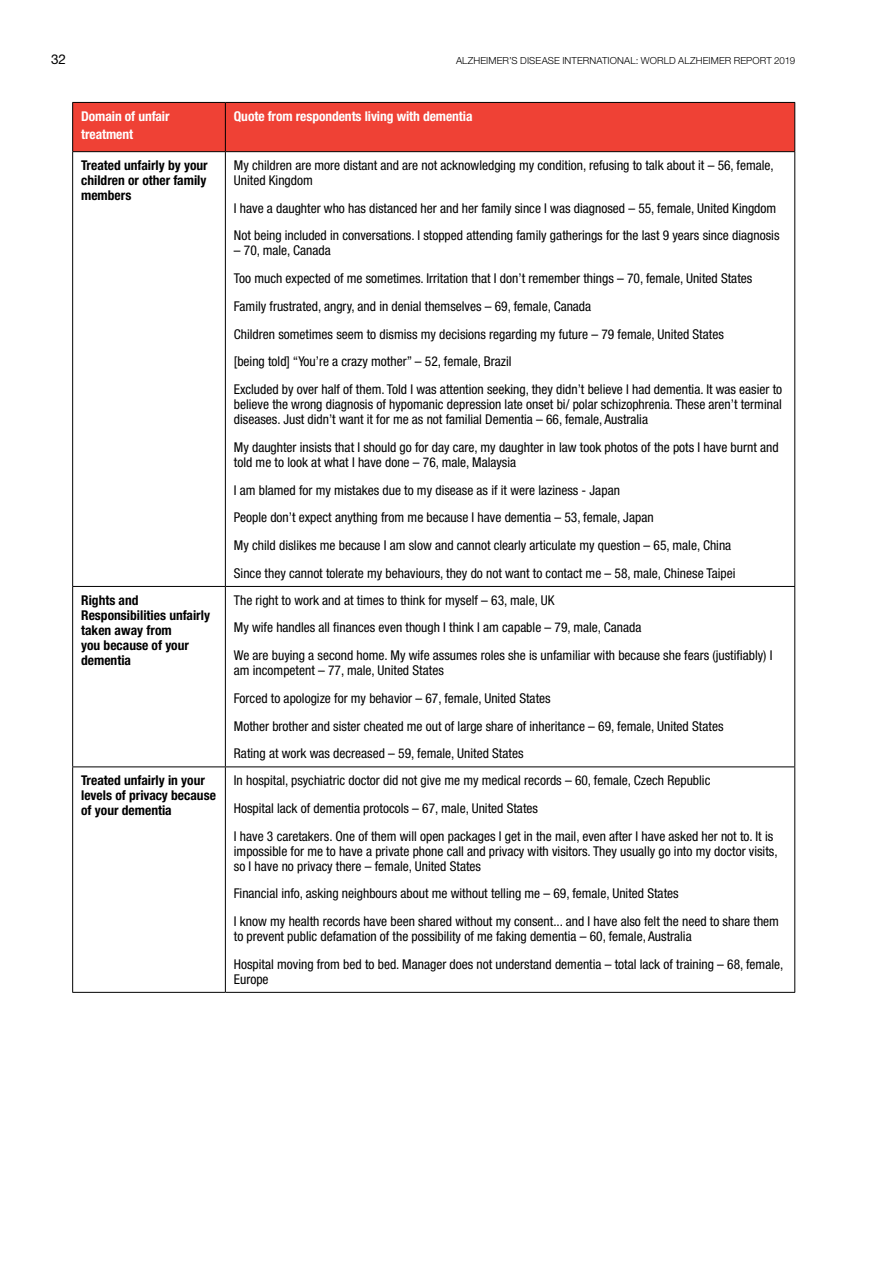
<style>
.page{position:relative;width:893px;height:1263px;background:#fff}
.page>*{position:absolute;margin:0;border:0;box-sizing:border-box;transform-origin:0 0}
.t1{font:condensed 13.5px/27.8px "Helvetica Neue LT Pro";color:#000}
.t2{font:700 condensed 13.5px/15px "Helvetica Neue LT Pro";color:#000}
.t3{font:700 condensed 13.5px/18px "Helvetica Neue LT Pro";letter-spacing:-.005em;color:#fff}
.t4{font:13.5px "Helvetica Neue LT Pro";color:#000}
.t5{font:300 9.75px "Helvetica Neue LT Pro";letter-spacing:.01em;color:#000}
</style>
<div class="page">
<div style="left:73px;top:103px;width:721px;height:48px;background:#ef4135"></div>
<hr style="left:72px;top:102px;width:153px;height:1px;background:#000">
<hr style="left:72px;top:103px;width:1px;height:48px;background:#000">
<hr style="left:225px;top:102px;width:570px;height:1px;background:#000">
<hr style="left:225px;top:103px;width:1px;height:48px;background:#000">
<hr style="left:794px;top:103px;width:1px;height:48px;background:#000">
<hr style="left:72px;top:151px;width:153px;height:1px;background:#000">
<hr style="left:225px;top:151px;width:570px;height:1px;background:#000">
<hr style="left:72px;top:992px;width:153px;height:1px;background:#000">
<hr style="left:225px;top:992px;width:570px;height:1px;background:#000">
<hr style="left:72px;top:152px;width:1px;height:434px;background:#000">
<hr style="left:225px;top:152px;width:1px;height:434px;background:#000">
<hr style="left:794px;top:152px;width:1px;height:434px;background:#000">
<hr style="left:72px;top:586px;width:153px;height:1px;background:#000">
<hr style="left:72px;top:587px;width:1px;height:179px;background:#000">
<hr style="left:225px;top:586px;width:570px;height:1px;background:#000">
<hr style="left:225px;top:587px;width:1px;height:179px;background:#000">
<hr style="left:794px;top:587px;width:1px;height:179px;background:#000">
<hr style="left:72px;top:766px;width:153px;height:1px;background:#000">
<hr style="left:72px;top:767px;width:1px;height:225px;background:#000">
<hr style="left:225px;top:766px;width:570px;height:1px;background:#000">
<hr style="left:225px;top:767px;width:1px;height:225px;background:#000">
<hr style="left:794px;top:767px;width:1px;height:225px;background:#000">
<p class="t4" style="left:51px;top:51px;width:16px">32</p>
<p class="t5" style="left:456px;top:54px;width:341px">ALZHEIMER’S DISEASE INTERNATIONAL: WORLD ALZHEIMER REPORT 2019</p>
<p class="t3" style="left:81px;top:107px;width:90px">Domain of unfair treatment</p>
<p class="t3" style="left:234px;top:107px;width:240px">Quote from respondents living with dementia</p>
<p class="t2" style="left:81px;top:157px;width:128px;text-align:justify">Treated unfairly by your children or other family members</p>
<p class="t1" style="left:234px;top:157px;width:541px;line-height:15px">My children are more distant and are not acknowledging my condition, refusing to talk about it – 56, female,<br>United Kingdom</p>
<p class="t1" style="left:234px;top:194px;width:547px">I have a daughter who has distanced her and her family since I was diagnosed – 55, female, United Kingdom<br>Not being included in conversations. I stopped attending family gatherings for the last 9 years since diagnosis</p>
<p class="t1" style="left:234px;top:237px;width:550px">– 70, male, Canada<br>Too much expected of me sometimes. Irritation that I don’t remember things – 70, female, United States Family frustrated, angry, and in denial themselves – 69, female, Canada<br>Children sometimes seem to dismiss my decisions regarding my future – 79 female, United States<br>[being told] “You’re a crazy mother” – 52, female, Brazil<br>Excluded by over half of them. Told I was attention seeking, they didn’t believe I had dementia. It was easier to</p>
<p class="t1" style="left:234px;top:397px;width:549px;line-height:15px">believe the wrong diagnosis of hypomanic depression late onset bi/ polar schizophrenia. These aren’t terminal diseases. Just didn’t want it for me as not familial Dementia – 66, female, Australia</p>
<p class="t1" style="left:234px;top:439px;width:546px;line-height:15px">My daughter insists that I should go for day care, my daughter in law took photos of the pots I have burnt and told me to look at what I have done – 76, male, Malaysia</p>
<p class="t1" style="left:234px;top:476px;width:503px">I am blamed for my mistakes due to my disease as if it were laziness - Japan<br>People don’t expect anything from me because I have dementia – 53, female, Japan<br>My child dislikes me because I am slow and cannot clearly articulate my question – 65, male, China Since they cannot tolerate my behaviours, they do not want to contact me – 58, male, Chinese Taipei</p>
<p class="t2" style="left:81px;top:592px;width:130px">Rights and<br>Responsibilities unfairly taken away from<br>you because of your dementia</p>
<p class="t1" style="left:234px;top:586px;width:540px">The right to work and at times to think for myself – 63, male, UK<br>My wife handles all finances even though I think I am capable – 79, male, Canada<br>We are buying a second home. My wife assumes roles she is unfamiliar with because she fears (justifiably) I</p>
<p class="t1" style="left:234px;top:656px;width:491px">am incompetent – 77, male, United States<br>Forced to apologize for my behavior – 67, female, United States<br>Mother brother and sister cheated me out of large share of inheritance – 69, female, United States Rating at work was decreased – 59, female, United States</p>
<p class="t2" style="left:81px;top:772px;width:136px">Treated unfairly in your levels of privacy because of your dementia</p>
<p class="t1" style="left:234px;top:766px;width:541px">In hospital, psychiatric doctor did not give me my medical records – 60, female, Czech Republic<br>Hospital lack of dementia protocols – 67, male, United States<br>I have 3 caretakers. One of them will open packages I get in the mail, even after I have asked her not to. It is</p>
<p class="t1" style="left:234px;top:843px;width:545px;line-height:15px">impossible for me to have a private phone call and privacy with visitors. They usually go into my doctor visits, so I have no privacy there – female, United States</p>
<p class="t1" style="left:234px;top:879px;width:547px">Financial info, asking neighbours about me without telling me – 69, female, United States<br>I know my health records have been shared without my consent... and I have also felt the need to share them</p>
<p class="t1" style="left:234px;top:922px;width:551px">to prevent public defamation of the possibility of me faking dementia – 60, female, Australia<br>Hospital moving from bed to bed. Manager does not understand dementia – total lack of training – 68, female,</p>
<p class="t1" style="left:234px;top:965px;width:36px">Europe</p>
</div>
